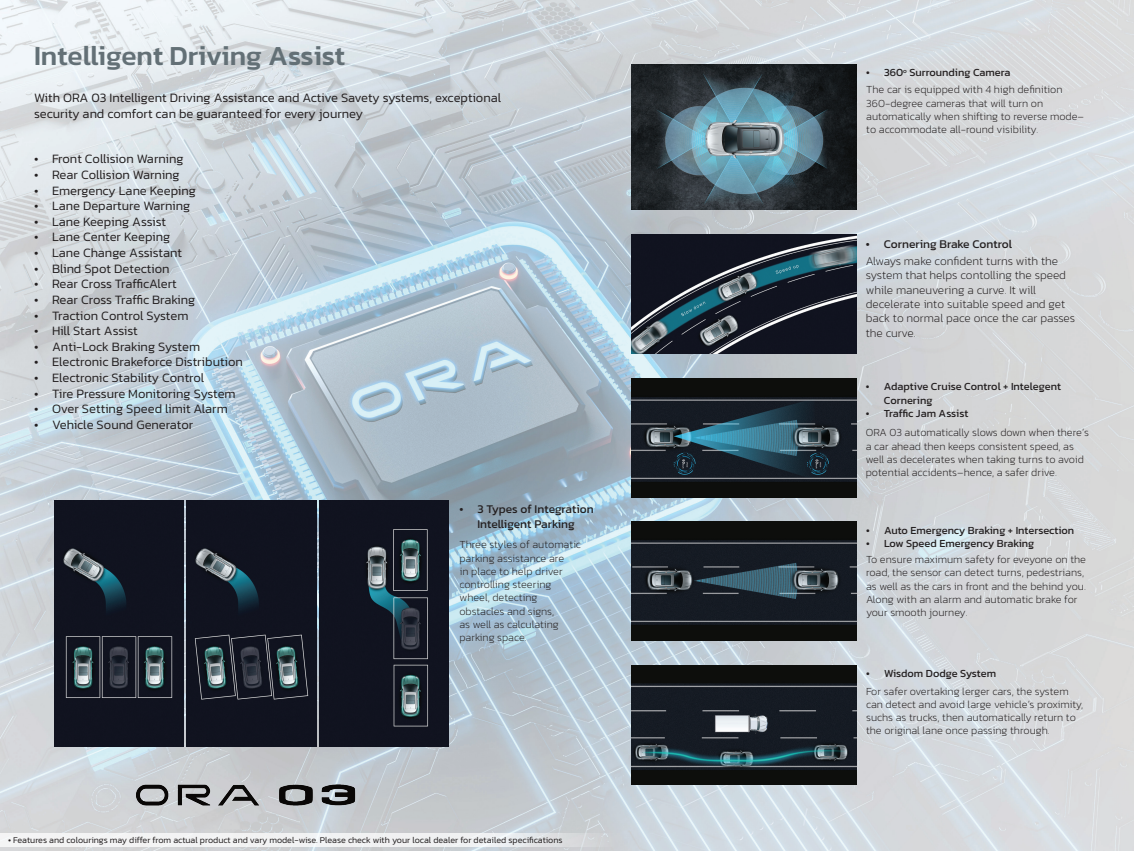
<style>
.page{position:relative;width:1134px;height:851px;background:#fff}
.page>*{position:absolute;margin:0;border:0;box-sizing:border-box;transform-origin:0 0}
.t1{font:500 28px "Kanit";color:#637076}
.t2{font:300 13px/15.6px "Kanit";color:#231f20}
.t3{font:200 12px/14.4px "Kanit";color:#231f20}
.t4{font:12px/14.4px "Kanit";color:#231f20;text-align:center}
.t5{font:200 11px/13.2px "Kanit";color:#231f20}
.t6{font:11px/13.2px "Kanit";color:#231f20}
.t7{font:300 9px "Kanit";color:#231f20}
.s1{font-weight:400}
</style>
<div class="page">
<img style="left:0;top:0;width:1134px;height:850px">
<svg style="left:0;top:833px;width:1134px;height:13px"></svg>
<img style="left:631px;top:64px;width:225px;height:146px">
<img style="left:631px;top:665px;width:225px;height:118px">
<img style="left:631px;top:378px;width:225px;height:119px">
<img style="left:631px;top:235px;width:225px;height:118px">
<img style="left:631px;top:521px;width:225px;height:119px">
<img style="left:105px;top:753px;width:286px;height:83px">
<img style="left:54px;top:501px;width:130px;height:245px">
<img style="left:187px;top:501px;width:129px;height:245px">
<img style="left:319px;top:501px;width:130px;height:245px">
<h1 class="t1" style="left:34px;top:34px;width:312px">Intelligent Driving Assist</h1>
<p class="t2" style="left:34px;top:89px;width:469px">With ORA 03 Intelligent Driving Assistance and Active Savety systems, exceptional security and comfort can be guaranteed for every journey</p>
<p class="t2" style="left:34px;top:151px;width:151px">• Front Collision Warning</p>
<p class="t2" style="left:34px;top:167px;width:147px">• Rear Collision Warning</p>
<p class="t2" style="left:34px;top:182px;width:164px">• Emergency Lane Keeping</p>
<p class="t2" style="left:34px;top:198px;width:158px">• Lane Departure Warning</p>
<p class="t2" style="left:34px;top:213px;width:134px">• Lane Keeping Assist</p>
<p class="t2" style="left:34px;top:229px;width:138px">• Lane Center Keeping</p>
<p class="t2" style="left:34px;top:245px;width:150px">• Lane Change Assistant</p>
<p class="t2" style="left:34px;top:260px;width:137px">• Blind Spot Detection</p>
<p class="t2" style="left:34px;top:276px;width:144px">• Rear Cross TrafficAlert</p>
<p class="t2" style="left:34px;top:291px;width:163px">• Rear Cross Traffic Braking</p>
<p class="t2" style="left:34px;top:307px;width:156px">• Traction Control System</p>
<p class="t2" style="left:34px;top:323px;width:105px">• Hill Start Assist</p>
<p class="t2" style="left:34px;top:338px;width:168px">• Anti-Lock Braking System</p>
<p class="t2" style="left:34px;top:354px;width:210px">• Electronic Brakeforce Distribution</p>
<p class="t2" style="left:34px;top:369px;width:172px">• Electronic Stability Control</p>
<p class="t2" style="left:34px;top:385px;width:203px">• Tire Pressure Monitoring System</p>
<p class="t2" style="left:34px;top:401px;width:195px">• Over Setting Speed limit Alarm</p>
<p class="t2" style="left:34px;top:416px;width:161px">• Vehicle Sound Generator</p>
<p class="t4" style="left:459px;top:501px;width:136px">• 3 Types of Integration<br>Intelligent Parking</p>
<p class="t5" style="left:459px;top:538px;width:123px">Three styles of automatic parking assistance are<br>in place to help driver controlling steering wheel, detecting obstacles and signs,<br>as well as calculating parking space.</p>
<p class="t7" style="left:8px;top:833px;width:556px">• Features and colourings may differ from actual product and vary model-wise. Please check with your local dealer for detailed specifications</p>
<p class="t5" style="left:866px;top:64px;width:198px;line-height:17.2px"><span class="s1">• 360</span><sup>o</sup> <span class="s1">Surrounding Camera<br></span>The car is equipped with 4 high definition</p>
<p class="t5" style="left:866px;top:96px;width:219px">360-degree cameras that will turn on automatically when shifting to reverse mode– to accommodate all-round visibility.</p>
<p class="t4" style="left:866px;top:236px;width:148px">• Cornering Brake Control</p>
<p class="t3" style="left:866px;top:253px;width:211px">Always make confident turns with the system that helps contolling the speed while maneuvering a curve. It will decelerate into suitable speed and get back to normal pace once the car passes the curve.</p>
<p class="t6" style="left:884px;top:380px;width:179px;text-indent:-18px">• Adaptive Cruise Control + Intelegent<br>Cornering</p>
<p class="t6" style="left:866px;top:406px;width:104px">• Traffic Jam Assist</p>
<p class="t5" style="left:866px;top:426px;width:225px">ORA 03 automatically slows down when there’s a car ahead then keeps consistent speed, as well as decelerates when taking turns to avoid potential accidents–hence, a safer drive.</p>
<p class="t6" style="left:866px;top:523px;width:210px">• Auto Emergency Braking + Intersection</p>
<p class="t6" style="left:866px;top:536px;width:170px">• Low Speed Emergency Braking</p>
<p class="t5" style="left:866px;top:552px;width:222px">To ensure maximum safety for eveyone on the road, the sensor can detect turns, pedestrians, as well as the cars in front and the behind you.<br>Along with an alarm and automatic brake for your smooth journey.</p>
<p class="t6" style="left:866px;top:666px;width:132px">• Wisdom Dodge System</p>
<p class="t5" style="left:866px;top:684px;width:219px">For safer overtaking lerger cars, the system can detect and avoid large vehicle’s proximity, suchs as trucks, then automatically return to the original lane once passing through.</p>
</div>
